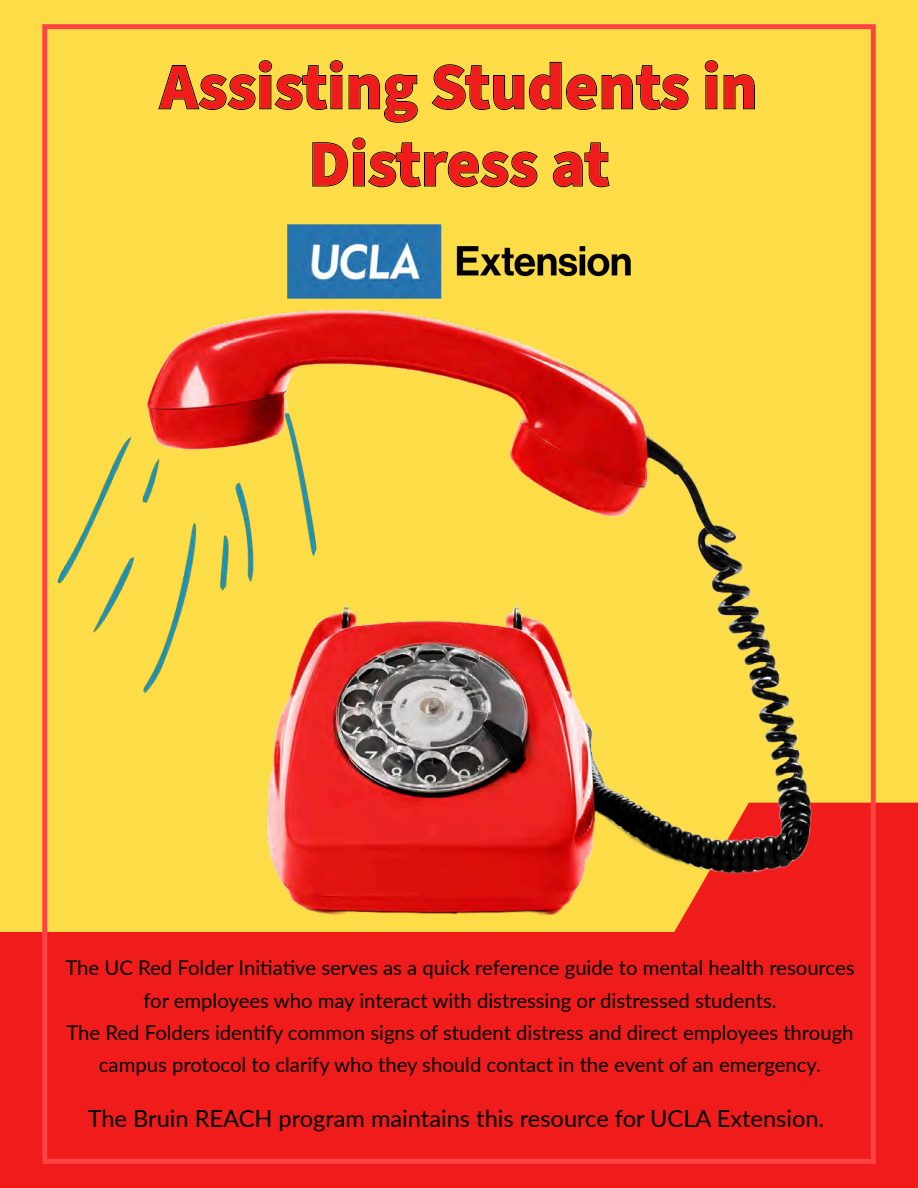
<style>
.page{position:relative;width:918px;height:1188px;background:#fddd47}
.page>*{position:absolute;margin:0;border:0;box-sizing:border-box;transform-origin:0 0}
.t1{font:700 64.95px/77.2px "Source Sans Pro";color:#f01c1c;text-align:center}
.t2{font:23.55px "Lato";color:#000}
.t3{font:20.25px/32.2px "Lato";color:#000;text-align:center}
</style>
<div class="page">
<svg style="left:652px;top:796px;width:266px;height:330px;background:#f0291f"></svg>
<img style="left:167px;top:310px;width:644px;height:604px">
<div style="left:0;top:933px;width:917px;height:255px;background:#f01c1c"></div>
<div style="left:42px;top:24px;width:833px;height:1140px;border:5px solid #fd4343"></div>
<svg style="left:158px;top:60px;width:597px;height:127px"></svg>
<img style="left:42px;top:357px;width:317px;height:375px">
<img style="left:287px;top:224px;width:343px;height:74px">
<h1 class="t1" style="left:160px;top:50px;width:599px">Assisting Students in<br>Distress at</h1>
<p class="t3" style="left:65px;top:951px;width:791px">The UC Red Folder Initiative serves as a quick reference guide to mental health resources for employees who may interact with distressing or distressed students.<br>The Red Folders identify common signs of student distress and direct employees through campus protocol to clarify who they should contact in the event of an emergency.</p>
<p class="t2" style="left:88px;top:1102px;width:738px">The Bruin REACH program maintains this resource for UCLA Extension.</p>
</div>
